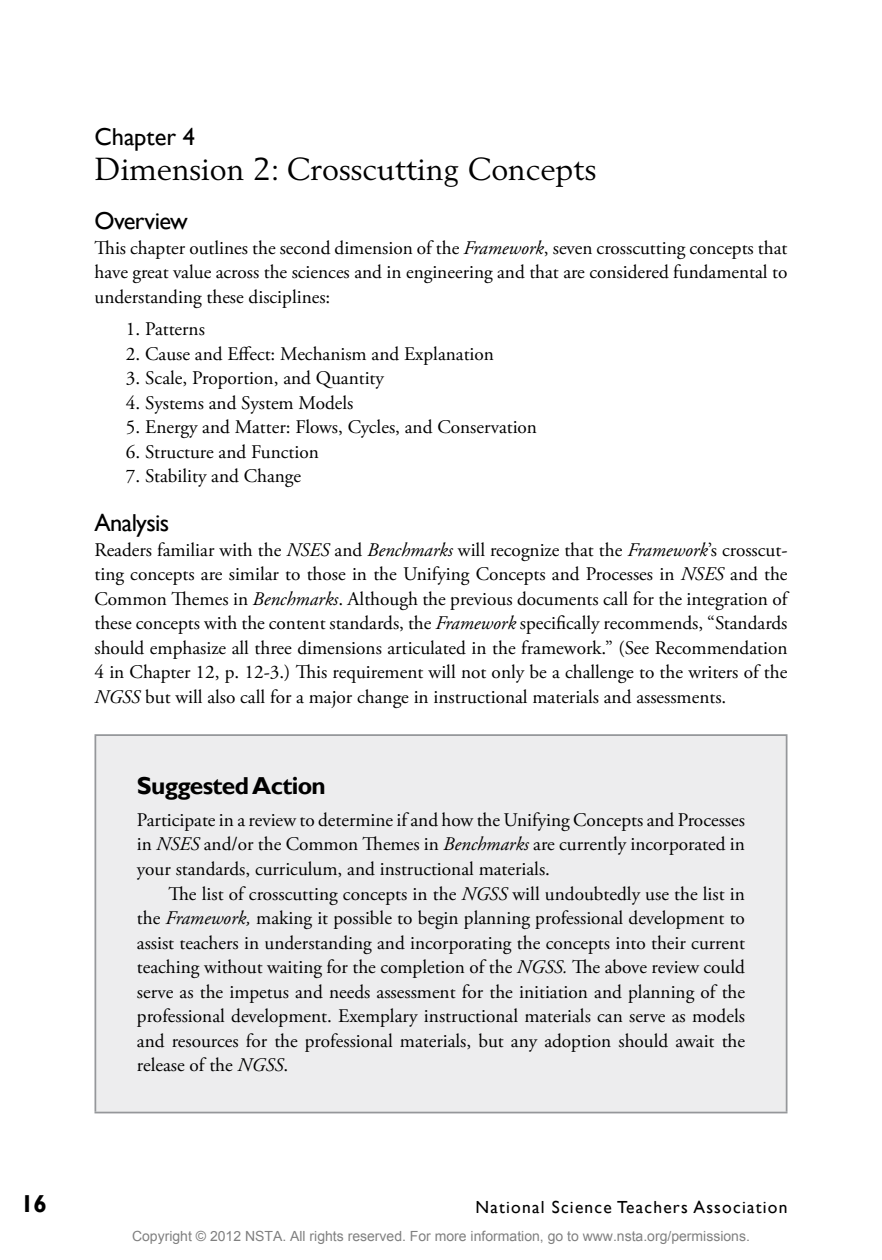
<style>
.page{position:relative;width:882px;height:1260px;background:#fff}
.page>*{position:absolute;margin:0;border:0;box-sizing:border-box;transform-origin:0 0}
.t1{font:31.5px "Berling LT Std";color:#000}
.t2{font:24.5px "Gill Sans";letter-spacing:-.025em;color:#000}
.t3{font:700 24.5px "Gill Sans";letter-spacing:-.025em;color:#000}
.t4{font:19.25px/24.5px "Adobe Garamond Pro";color:#000;text-align:justify}
.t5{font:17.5px "Gill Sans";letter-spacing:.07em;color:#000}
.t6{font:14px "Arial";color:#808080}
.s1{font-style:italic}
</style>
<div class="page">
<div style="left:95px;top:735px;width:692px;height:378px;background:#ededee"></div>
<hr style="left:94px;top:734px;width:694px;height:2px;background:#95979a">
<hr style="left:94px;top:736px;width:2px;height:376px;background:#95979a">
<hr style="left:786px;top:736px;width:2px;height:376px;background:#95979a">
<hr style="left:94px;top:1112px;width:694px;height:1px;background:#95979a">
<p class="t2" style="left:95px;top:123px;width:102px">Chapter 4</p>
<h1 class="t1" style="left:94px;top:150px;width:503px">Dimension 2: Crosscutting Concepts</h1>
<p class="t2" style="left:94px;top:207px;width:95px">Overview</p>
<p class="t4" style="left:94px;top:236px;width:694px">This chapter outlines the second dimension of the <span class="s1">Framework</span>, seven crosscutting concepts that have great value across the sciences and in engineering and that are considered fundamental to understanding these disciplines:</p>
<p class="t4" style="left:126px;top:318px;width:80px">1. Patterns</p>
<p class="t4" style="left:126px;top:342px;width:370px">2. Cause and Effect: Mechanism and Explanation</p>
<p class="t4" style="left:126px;top:367px;width:259px">3. Scale, Proportion, and Quantity</p>
<p class="t4" style="left:126px;top:391px;width:229px">4. Systems and System Models</p>
<p class="t4" style="left:126px;top:416px;width:413px">5. Energy and Matter: Flows, Cycles, and Conservation</p>
<p class="t4" style="left:126px;top:440px;width:194px">6. Structure and Function</p>
<p class="t4" style="left:126px;top:465px;width:177px">7. Stability and Change</p>
<p class="t2" style="left:94px;top:509px;width:76px">Analysis</p>
<p class="t4" style="left:94px;top:538px;width:695px">Readers familiar with the <span class="s1">NSES</span> and <span class="s1">Benchmarks</span> will recognize that the <span class="s1">Framework</span>’s crosscut&shy;ting concepts are similar to those in the Unifying Concepts and Processes in <span class="s1">NSES</span> and the Common Themes in <span class="s1">Benchmarks</span>. Although the previous documents call for the integration of these concepts with the content standards, the <span class="s1">Framework</span> specifically recommends, “Standards should emphasize all three dimensions articulated in the framework.” (See Recommendation 4 in Chapter 12, p. 12-3.) This requirement will not only be a challenge to the writers of the <span class="s1">NGSS</span> but will also call for a major change in instructional materials and assessments.</p>
<p class="t3" style="left:137px;top:771px;width:190px">Suggested Action</p>
<p class="t4" style="left:137px;top:808px;width:610px">Participate in a review to determine if and how the Unifying Concepts and Processes in <span class="s1">NSES</span> and/or the Common Themes in <span class="s1">Benchmarks</span> are currently incorporated in your standards, curriculum, and instructional materials.</p>
<p class="t4" style="left:137px;top:882px;width:610px;text-indent:31px">The list of crosscutting concepts in the <span class="s1">NGSS</span> will undoubtedly use the list in the <span class="s1">Framework,</span> making it possible to begin planning professional development to assist teachers in understanding and incorporating the concepts into their current teaching without waiting for the completion of the <span class="s1">NGSS.</span> The above review could serve as the impetus and needs assessment for the initiation and planning of the professional development. Exemplary instructional materials can serve as models and resources for the professional materials, but any adoption should await the release of the <span class="s1">NGSS</span>.</p>
<p class="t3" style="left:20px;top:1189px;width:28px">16</p>
<p class="t5" style="left:475px;top:1197px;width:314px">National Science Teachers Association</p>
<p class="t6" style="left:132px;top:1227px;width:619px">Copyright © 2012 NSTA. All rights reserved. For more information, go to www.nsta.org/permissions.</p>
</div>
